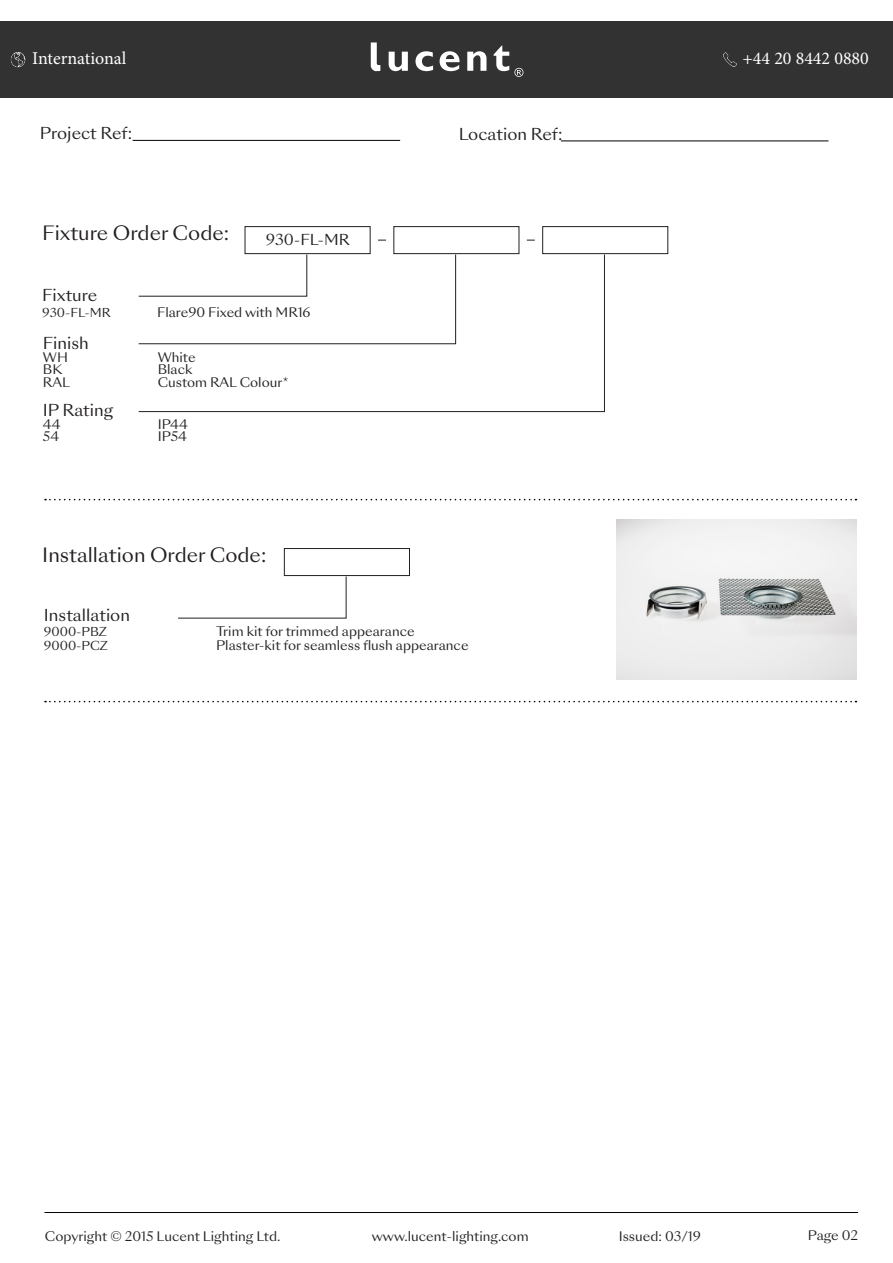
<style>
.page{position:relative;width:893px;height:1263px;background:#fff}
.page>*{position:absolute;margin:0;border:0;box-sizing:border-box;transform-origin:0 0}
.t1{font:19.2px "Sang Bleu Sunrise";color:#231f20}
.t2{font:18px "Minion Pro";color:#fff}
.t3{font:15.9px "Sang Bleu Sunrise";color:#231f20}
.t4{font:14.7px "Sang Bleu Sunrise";color:#231f20}
.t5{font:12.75px "Sang Bleu Sunrise";color:#231f20}
.t6{font:12px "Sang Bleu Sunrise";color:#231f20}
</style>
<div class="page">
<hr style="left:44px;top:1212px;width:814px;height:1px;background:#000">
<div style="left:0;top:21px;width:893px;height:77px;background:#333233"></div>
<svg style="left:389px;top:52px;width:19px;height:19px"></svg>
<svg style="left:415px;top:51px;width:18px;height:20px"></svg>
<svg style="left:440px;top:51px;width:20px;height:20px"></svg>
<svg style="left:467px;top:51px;width:19px;height:20px"></svg>
<svg style="left:371px;top:42px;width:9px;height:29px"></svg>
<svg style="left:494px;top:46px;width:29px;height:31px"></svg>
<img style="left:10px;top:52px;width:16px;height:15px">
<img style="left:723px;top:52px;width:14px;height:15px">
<hr style="left:133px;top:140px;width:267px;height:1px;background:#000">
<hr style="left:561px;top:141px;width:267px;height:1px;background:#000">
<svg style="left:45px;top:499px;width:811px;height:1px"></svg>
<div style="left:245px;top:226px;width:125px;height:28px;border:1px solid #231f20"></div>
<div style="left:394px;top:226px;width:125px;height:28px;border:1px solid #231f20"></div>
<div style="left:542px;top:226px;width:126px;height:28px;border:1px solid #231f20"></div>
<svg style="left:138px;top:254px;width:467px;height:158px"></svg>
<div style="left:284px;top:548px;width:126px;height:28px;border:1px solid #231f20"></div>
<svg style="left:178px;top:576px;width:168px;height:42px"></svg>
<svg style="left:45px;top:701px;width:811px;height:1px"></svg>
<img style="left:617px;top:520px;width:239px;height:159px">
<p class="t2" style="left:32px;top:47px;width:96px">International</p>
<p class="t2" style="left:742px;top:47px;width:128px">+44 20 8442 0880</p>
<p class="t3" style="left:40px;top:122px;width:94px">Project Ref:</p>
<p class="t3" style="left:459px;top:123px;width:105px">Location Ref:</p>
<p class="t1" style="left:42px;top:220px;width:188px">Fixture Order Code:</p>
<p class="t4" style="left:266px;top:229px;width:85px">930-FL-MR</p>
<p class="t3" style="left:42px;top:285px;width:57px">Fixture</p>
<p class="t6" style="left:42px;top:305px;width:70px">930-FL-MR</p>
<p class="t5" style="left:157px;top:304px;width:155px">Flare90 Fixed with MR16</p>
<p class="t3" style="left:43px;top:332px;width:47px">Finish</p>
<p class="t5" style="left:43px;top:348px;width:27px">WH</p>
<p class="t5" style="left:158px;top:348px;width:39px">White</p>
<p class="t5" style="left:43px;top:361px;width:21px">BK</p>
<p class="t5" style="left:158px;top:361px;width:36px">Black</p>
<p class="t5" style="left:43px;top:374px;width:29px">RAL</p>
<p class="t5" style="left:158px;top:374px;width:133px">Custom RAL Colour*</p>
<p class="t3" style="left:43px;top:399px;width:72px">IP Rating</p>
<p class="t5" style="left:43px;top:415px;width:19px">44</p>
<p class="t5" style="left:158px;top:415px;width:32px">IP44</p>
<p class="t5" style="left:43px;top:428px;width:18px">54</p>
<p class="t5" style="left:158px;top:428px;width:31px">IP54</p>
<p class="t1" style="left:42px;top:542px;width:226px">Installation Order Code:</p>
<p class="t3" style="left:44px;top:604px;width:88px">Installation</p>
<p class="t6" style="left:44px;top:623px;width:65px">9000-PBZ</p>
<p class="t5" style="left:216px;top:622px;width:200px">Trim kit for trimmed appearance</p>
<p class="t6" style="left:44px;top:637px;width:66px">9000-PCZ</p>
<p class="t5" style="left:216px;top:636px;width:254px">Plaster-kit for seamless flush appearance</p>
<p class="t5" style="left:45px;top:1227px;width:237px">Copyright © 2015 Lucent Lighting Ltd.</p>
<p class="t5" style="left:372px;top:1227px;width:158px">www.lucent-lighting.com</p>
<p class="t5" style="left:619px;top:1227px;width:84px">Issued: 03/19</p>
<p class="t5" style="left:808px;top:1227px;width:52px">Page 02</p>
</div>
